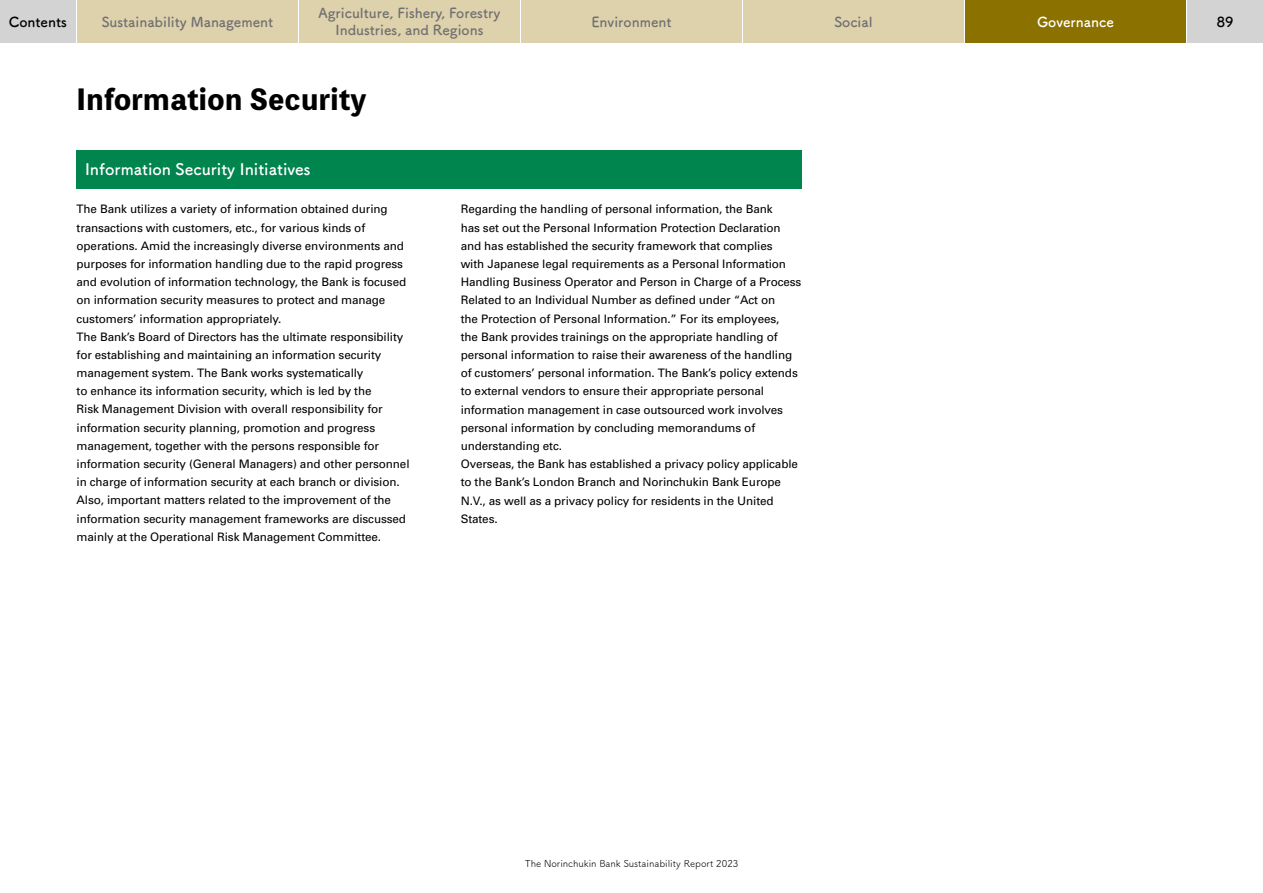
<style>
.page{position:relative;width:1263px;height:893px;background:#fff}
.page>*{position:absolute;margin:0;border:0;box-sizing:border-box;transform-origin:0 0}
.t1{font:800 27.6px "Toppan Bunkyu Midashi Gothic Std N";letter-spacing:.02em;color:#000}
.t2{font:15.9px "Tsuku A Rd Gothic Std B";color:#fff}
.t3{font:13.8px/17px "Tsuku A Rd Gothic Std B";color:#727171;text-align:center}
.t4{font:13.8px "Tsuku A Rd Gothic Std B";color:#000}
.t5{font:13.8px "Tsuku A Rd Gothic Std B";color:#fff}
.t6{font:11.7px/18.1px "Univers";letter-spacing:-.01em;color:#000}
.t7{font:9.6px "Tsuku A Rd Gothic Std R";color:#000}
</style>
<div class="page">
<div style="left:77px;top:0;width:221px;height:43px;background:#ded2ad"></div>
<div style="left:299px;top:0;width:221px;height:43px;background:#ded2ad"></div>
<div style="left:521px;top:0;width:221px;height:43px;background:#ded2ad"></div>
<div style="left:743px;top:0;width:220px;height:43px;background:#ded2ad"></div>
<div style="left:1187px;top:0;width:76px;height:43px;background:#d3d3d4"></div>
<div style="left:0;top:0;width:76px;height:43px;background:#d3d3d4"></div>
<div style="left:77px;top:150px;width:725px;height:39px;background:#00854e"></div>
<div style="left:965px;top:0;width:220px;height:43px;background:#8b7100"></div>
<p class="t3" style="left:102px;top:12px;width:173px">Sustainability Management</p>
<p class="t3" style="left:318px;top:4px;width:183px">Agriculture, Fishery, Forestry<br>Industries, and Regions</p>
<p class="t4" style="left:9px;top:11px;width:60px">Contents</p>
<p class="t3" style="left:591px;top:12px;width:82px">Environment</p>
<p class="t3" style="left:834px;top:12px;width:40px">Social</p>
<p class="t4" style="left:1217px;top:11px;width:18px">89</p>
<p class="t5" style="left:1037px;top:11px;width:78px">Governance</p>
<h1 class="t1" style="left:77px;top:79px;width:292px">Information Security</h1>
<h2 class="t2" style="left:85px;top:157px;width:227px">Information Security Initiatives</h2>
<p class="t6" style="left:77px;top:200px;width:335px">The Bank utilizes a variety of information obtained during transactions with customers, etc., for various kinds of operations. Amid the increasingly diverse environments and purposes for information handling due to the rapid progress and evolution of information technology, the Bank is focused on information security measures to protect and manage customers’ information appropriately.<br>The Bank’s Board of Directors has the ultimate responsibility for establishing and maintaining an information security management system. The Bank works systematically<br>to enhance its information security, which is led by the<br>Risk Management Division with overall responsibility for information security planning, promotion and progress management, together with the persons responsible for information security (General Managers) and other personnel in charge of information security at each branch or division.<br>Also, important matters related to the improvement of the information security management frameworks are discussed mainly at the Operational Risk Management Committee.</p>
<p class="t6" style="left:461px;top:200px;width:342px">Regarding the handling of personal information, the Bank<br>has set out the Personal Information Protection Declaration and has established the security framework that complies<br>with Japanese legal requirements as a Personal Information Handling Business Operator and Person in Charge of a Process Related to an Individual Number as defined under “Act on<br>the Protection of Personal Information.” For its employees,<br>the Bank provides trainings on the appropriate handling of personal information to raise their awareness of the handling of customers’ personal information. The Bank’s policy extends to external vendors to ensure their appropriate personal information management in case outsourced work involves personal information by concluding memorandums of understanding etc.<br>Overseas, the Bank has established a privacy policy applicable to the Bank’s London Branch and Norinchukin Bank Europe N.V., as well as a privacy policy for residents in the United States.</p>
<p class="t7" style="left:525px;top:856px;width:215px">The Norinchukin Bank Sustainability Report 2023</p>
</div>
